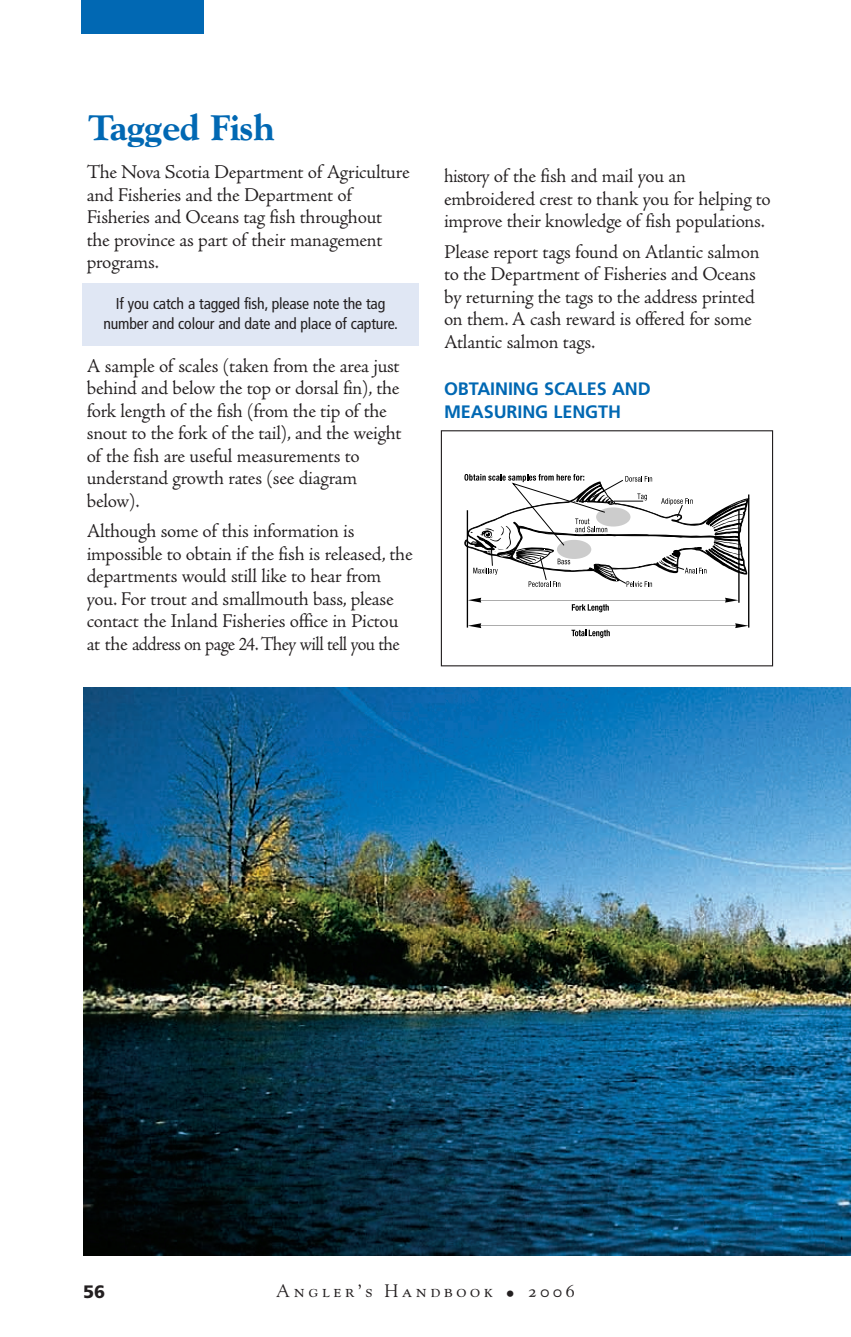
<style>
.page{position:relative;width:851px;height:1337px;background:#fff}
.page>*{position:absolute;margin:0;border:0;box-sizing:border-box;transform-origin:0 0}
.t1{font:800 36px "Goudy";letter-spacing:-.01em;color:#0168b3}
.t2{font:20.25px/22.5px "Adobe Jenson";letter-spacing:-.01em;color:#231f20}
.t3{font:20.25px/22.5px "Adobe Jenson";letter-spacing:-.01em;color:#231f20;scale:.95 1}
.t4{font:700 18px/22.5px "Frutiger";letter-spacing:-.005em;color:#0168b3}
.t5{font:18px "Goudy SC";letter-spacing:.2em;color:#231f20}
.t6{font:900 18px "Frutiger";color:#231f20}
.t7{font:condensed 15.75px/20.2px "Frutiger";letter-spacing:-.01em;color:#231f20;text-align:center}
</style>
<div class="page">
<img style="left:81px;top:0;width:769px;height:1256px">
<h1 class="t1" style="left:88px;top:113px;width:189px">Tagged Fish</h1>
<p class="t2" style="left:87px;top:163px;width:324px">The Nova Scotia Department of Agriculture and Fisheries and the Department of Fisheries and Oceans tag fish throughout the province as part of their management programs.</p>
<p class="t7" style="left:103px;top:294px;width:296px">If you catch a tagged fish, please note the tag number and colour and date and place of capture.</p>
<p class="t2" style="left:87px;top:356px;width:316px">A sample of scales (taken from the area just behind and below the top or dorsal fin), the fork length of the fish (from the tip of the snout to the fork of the tail), and the weight of the fish are useful measurements to understand growth rates (see diagram below).</p>
<p class="t2" style="left:87px;top:522px;width:327px">Although some of this information is impossible to obtain if the fish is released, the departments would still like to hear from you. For trout and smallmouth bass, please contact the Inland Fisheries office in Pictou at the address on page 24. They will tell you the</p>
<p class="t3" style="left:444px;top:167px;width:345px">history of the fish and mail you an embroidered crest to thank you for helping to improve their knowledge of fish populations.</p>
<p class="t2" style="left:444px;top:242px;width:317px">Please report tags found on Atlantic salmon to the Department of Fisheries and Oceans by returning the tags to the address printed on them. A cash reward is offered for some Atlantic salmon tags.</p>
<p class="t4" style="left:444px;top:379px;width:208px">OBTAINING SCALES AND<br>MEASURING LENGTH</p>
<p class="t6" style="left:83px;top:1284px;width:24px">56</p>
<p class="t5" style="left:276px;top:1283px;width:300px">Angler’s Handbook • 2006</p>
</div>
